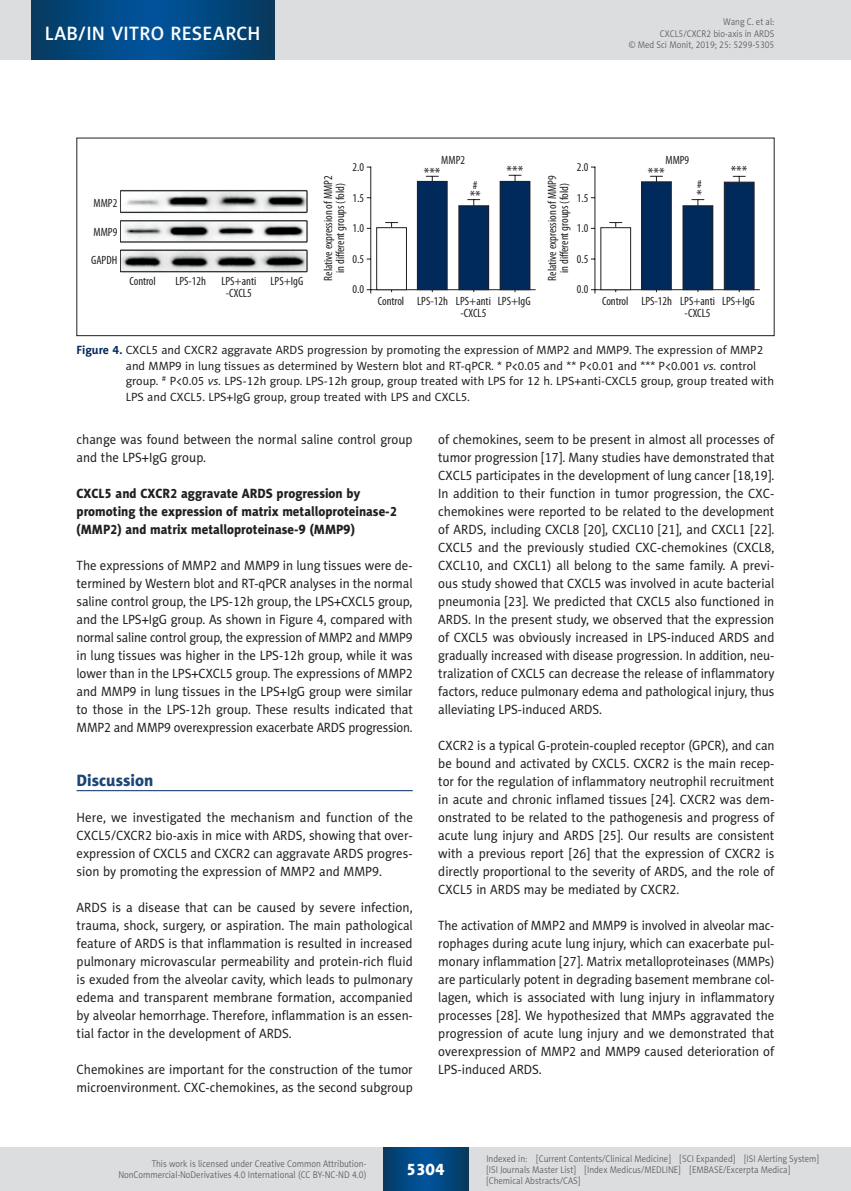
<style>
.page{position:relative;width:851px;height:1191px;background:#fff}
.page>*{position:absolute;margin:0;border:0;box-sizing:border-box;transform-origin:0 0}
.t1{font:19.5px "Naomi Sans EFN Medium";letter-spacing:.015em;color:#fff}
.MSM_Headline_1{font:16.5px "Naomi Sans EFN Heavy";color:#1a4574}
.t2{font:16.5px "Naomi Sans EFN Heavy";color:#fff}
.t3{font:condensed 15px "Myriad Pro";color:#231f20}
.MSM_Body{font:13.5px/18px "Naomi Sans EFN";color:#231f20;scale:.95 1}
.MSM_Body-2{font:13.5px/18px "Naomi Sans EFN";color:#231f20;text-align:justify;scale:.94 1}
.MSM_Body-3{font:13.5px/18px "Naomi Sans EFN";color:#231f20;text-align:justify;scale:.96 1}
.MSM_Headline_2{font:13.5px/18px "Naomi Sans EFN Heavy";color:#231f20;scale:.95 1}
.MSM_Rycina_tytul{font:12px/15.8px "Naomi Sans EFN";color:#231f20}
.t4{font:condensed 12px/12px "Myriad Pro";color:#231f20;text-align:center}
.t5{font:9.75px/11.2px "Naomi Sans EFN Light";color:#57585a;text-align:right;scale:.9 1}
.s1{font-weight:700;color:#00295c}
.s2{font-style:italic}
</style>
<div class="page">
<hr style="left:77px;top:790px;width:335px;height:1px;background:#00295c">
<img style="left:120px;top:190px;width:188px;height:82px">
<div style="left:77px;top:138px;width:697px;height:198px;border:1px solid #231f20"></div>
<div style="left:0;top:1148px;width:850px;height:43px;background:#dcdddf"></div>
<svg style="left:383px;top:1147px;width:85px;height:43px"></svg>
<div style="left:0;top:0;width:850px;height:60px;background:#dcdddf"></div>
<hr style="left:850px;top:0;width:1px;height:60px;background:#dcdddf">
<svg style="left:32px;top:0;width:242px;height:60px"></svg>
<svg style="left:367px;top:166px;width:392px;height:128px"></svg>
<h1 class="t1" style="left:45px;top:22px;width:217px">LAB/IN VITRO RESEARCH</h1>
<p class="t5" style="left:628px;top:16px;width:163px">Wang C. et al:<br>CXCL5/CXCR2 bio-axis in ARDS<br>© Med Sci Monit, 2019; 25: 5299-5305</p>
<p class="t4" style="left:93px;top:197px;width:25px">MMP2</p>
<p class="t4" style="left:93px;top:226px;width:25px">MMP9</p>
<p class="t4" style="left:91px;top:254px;width:28px">GAPDH</p>
<p class="t4" style="left:129px;top:274px;width:28px">Control</p>
<p class="t4" style="left:175px;top:274px;width:32px">LPS-12h</p>
<p class="t4" style="left:221px;top:274px;width:36px">LPS+anti -CXCL5</p>
<p class="t4" style="left:270px;top:274px;width:34px">LPS+IgG</p>
<p class="t4" style="left:352px;top:161px;width:13px">2.0</p>
<p class="t4" style="left:352px;top:192px;width:13px">1.5</p>
<p class="t4" style="left:352px;top:222px;width:13px">1.0</p>
<p class="t4" style="left:352px;top:252px;width:13px">0.5</p>
<p class="t4" style="left:352px;top:283px;width:13px">0.0</p>
<p class="t4" style="left:322px;top:281px;width:107px;rotate:-90deg">Relative expression of MMP2 in di erent groups (fold)</p>
<p class="t4" style="left:441px;top:154px;width:25px">MMP2</p>
<p class="t3" style="left:423px;top:164px;width:18px">***</p>
<p class="t3" style="left:506px;top:162px;width:18px">***</p>
<p class="t4" style="left:473px;top:179px;width:6px">#</p>
<p class="t3" style="left:469px;top:187px;width:13px">**</p>
<p class="t4" style="left:378px;top:295px;width:71px">Control LPS-12h</p>
<p class="t4" style="left:456px;top:295px;width:36px">LPS+anti -CXCL5</p>
<p class="t4" style="left:497px;top:295px;width:34px">LPS+IgG</p>
<p class="t4" style="left:576px;top:161px;width:13px">2.0</p>
<p class="t4" style="left:576px;top:192px;width:13px">1.5</p>
<p class="t4" style="left:576px;top:222px;width:13px">1.0</p>
<p class="t4" style="left:576px;top:252px;width:13px">0.5</p>
<p class="t4" style="left:576px;top:283px;width:13px">0.0</p>
<p class="t4" style="left:546px;top:281px;width:107px;rotate:-90deg">Relative expression of MMP9 in di erent groups (fold)</p>
<p class="t4" style="left:665px;top:154px;width:25px">MMP9</p>
<p class="t3" style="left:647px;top:164px;width:18px">***</p>
<p class="t3" style="left:730px;top:162px;width:18px">***</p>
<p class="t4" style="left:697px;top:178px;width:6px">#</p>
<p class="t3" style="left:696px;top:186px;width:7px">*</p>
<p class="t4" style="left:602px;top:295px;width:71px">Control LPS-12h</p>
<p class="t4" style="left:680px;top:295px;width:36px">LPS+anti -CXCL5</p>
<p class="t4" style="left:721px;top:295px;width:34px">LPS+IgG</p>
<p class="MSM_Rycina_tytul" style="left:126px;top:342px;width:649px;text-indent:-49px"><span class="s1">Figure 4.</span> CXCL5 and CXCR2 aggravate ARDS progression by promoting the expression of MMP2 and MMP9. The expression of MMP2 and MMP9 in lung tissues as determined by Western blot and RT-qPCR. * P&lt;0.05 and ** P&lt;0.01 and *** P&lt;0.001 <span class="s2">vs.</span> control group. <sup>#</sup> P&lt;0.05 <span class="s2">vs.</span> LPS-12h group. LPS-12h group, group treated with LPS for 12 h. LPS+anti-CXCL5 group, group treated with LPS and CXCL5. LPS+IgG group, group treated with LPS and CXCL5.</p>
<p class="MSM_Body" style="left:77px;top:430px;width:355px">change was found between the normal saline control group and the LPS+IgG group.</p>
<p class="MSM_Headline_2" style="left:77px;top:484px;width:339px">CXCL5 and CXCR2 aggravate ARDS progression by promoting the expression of matrix metalloproteinase-2 (MMP2) and matrix metalloproteinase-9 (MMP9)</p>
<p class="MSM_Body" style="left:77px;top:556px;width:355px;text-align:justify">The expressions of MMP2 and MMP9 in lung tissues were de&shy;termined by Western blot and RT-qPCR analyses in the normal saline control group, the LPS-12h group, the LPS+CXCL5 group, and the LPS+IgG group. As shown in Figure 4, compared with normal saline control group, the expression of MMP2 and MMP9 in lung tissues was higher in the LPS-12h group, while it was lower than in the LPS+CXCL5 group. The expressions of MMP2 and MMP9 in lung tissues in the LPS+IgG group were similar to those in the LPS-12h group. These results indicated that MMP2 and MMP9 overexpression exacerbate ARDS progression.</p>
<p class="MSM_Headline_1" style="left:77px;top:770px;width:78px">Discussion</p>
<p class="MSM_Body-3" style="left:77px;top:808px;width:352px">Here, we investigated the mechanism and function of the CXCL5/CXCR2 bio-axis in mice with ARDS, showing that over&shy;expression of CXCL5 and CXCR2 can aggravate ARDS progres&shy;sion by promoting the expression of MMP2 and MMP9.</p>
<p class="MSM_Body-3" style="left:77px;top:898px;width:351px">ARDS is a disease that can be caused by severe infection, trauma, shock, surgery, or aspiration. The main pathological feature of ARDS is that inflammation is resulted in increased pulmonary microvascular permeability and protein-rich fluid is exuded from the alveolar cavity, which leads to pulmonary edema and transparent membrane formation, accompanied by alveolar hemorrhage. Therefore, inflammation is an essen&shy;tial factor in the development of ARDS.</p>
<p class="MSM_Body" style="left:77px;top:1060px;width:355px">Chemokines are important for the construction of the tumor microenvironment. CXC-chemokines, as the second subgroup</p>
<p class="MSM_Body" style="left:438px;top:430px;width:355px;text-align:justify">of chemokines, seem to be present in almost all processes of tumor progression [17]. Many studies have demonstrated that CXCL5 participates in the development of lung cancer [18,19].<br>In addition to their function in tumor progression, the CXC&shy;chemokines were reported to be related to the development of ARDS, including CXCL8 [20], CXCL10 [21], and CXCL1 [22].<br>CXCL5 and the previously studied CXC-chemokines (CXCL8, CXCL10, and CXCL1) all belong to the same family. A previ&shy;ous study showed that CXCL5 was involved in acute bacterial pneumonia [23]. We predicted that CXCL5 also functioned in ARDS. In the present study, we observed that the expression of CXCL5 was obviously increased in LPS-induced ARDS and gradually increased with disease progression. In addition, neu&shy;tralization of CXCL5 can decrease the release of inflammatory factors, reduce pulmonary edema and pathological injury, thus alleviating LPS-induced ARDS.</p>
<p class="MSM_Body-2" style="left:438px;top:736px;width:359px">CXCR2 is a typical G-protein-coupled receptor (GPCR), and can be bound and activated by CXCL5. CXCR2 is the main recep&shy;tor for the regulation of inflammatory neutrophil recruitment in acute and chronic inflamed tissues [24]. CXCR2 was dem&shy;onstrated to be related to the pathogenesis and progress of acute lung injury and ARDS [25]. Our results are consistent with a previous report [26] that the expression of CXCR2 is directly proportional to the severity of ARDS, and the role of CXCL5 in ARDS may be mediated by CXCR2.</p>
<p class="MSM_Body-2" style="left:438px;top:916px;width:359px">The activation of MMP2 and MMP9 is involved in alveolar mac&shy;rophages during acute lung injury, which can exacerbate pul&shy;monary inflammation [27]. Matrix metalloproteinases (MMPs) are particularly potent in degrading basement membrane col&shy;lagen, which is associated with lung injury in inflammatory processes [28]. We hypothesized that MMPs aggravated the progression of acute lung injury and we demonstrated that overexpression of MMP2 and MMP9 caused deterioration of LPS-induced ARDS.</p>
<p class="t5" style="left:118px;top:1158px;width:277px">This work is licensed under Creative Common Attribution-<br>NonCommercial-NoDerivatives 4.0 International (CC BY-NC-ND 4.0)</p>
<p class="t2" style="left:406px;top:1159px;width:40px">5304</p>
<p class="t5" style="left:486px;top:1152px;width:371px;text-align:left">Indexed in: [Current Contents/Clinical Medicine] [SCI Expanded] [ISI Alerting System] [ISI Journals Master List] [Index Medicus/MEDLINE] [EMBASE/Excerpta Medica] [Chemical Abstracts/CAS]</p>
</div>
